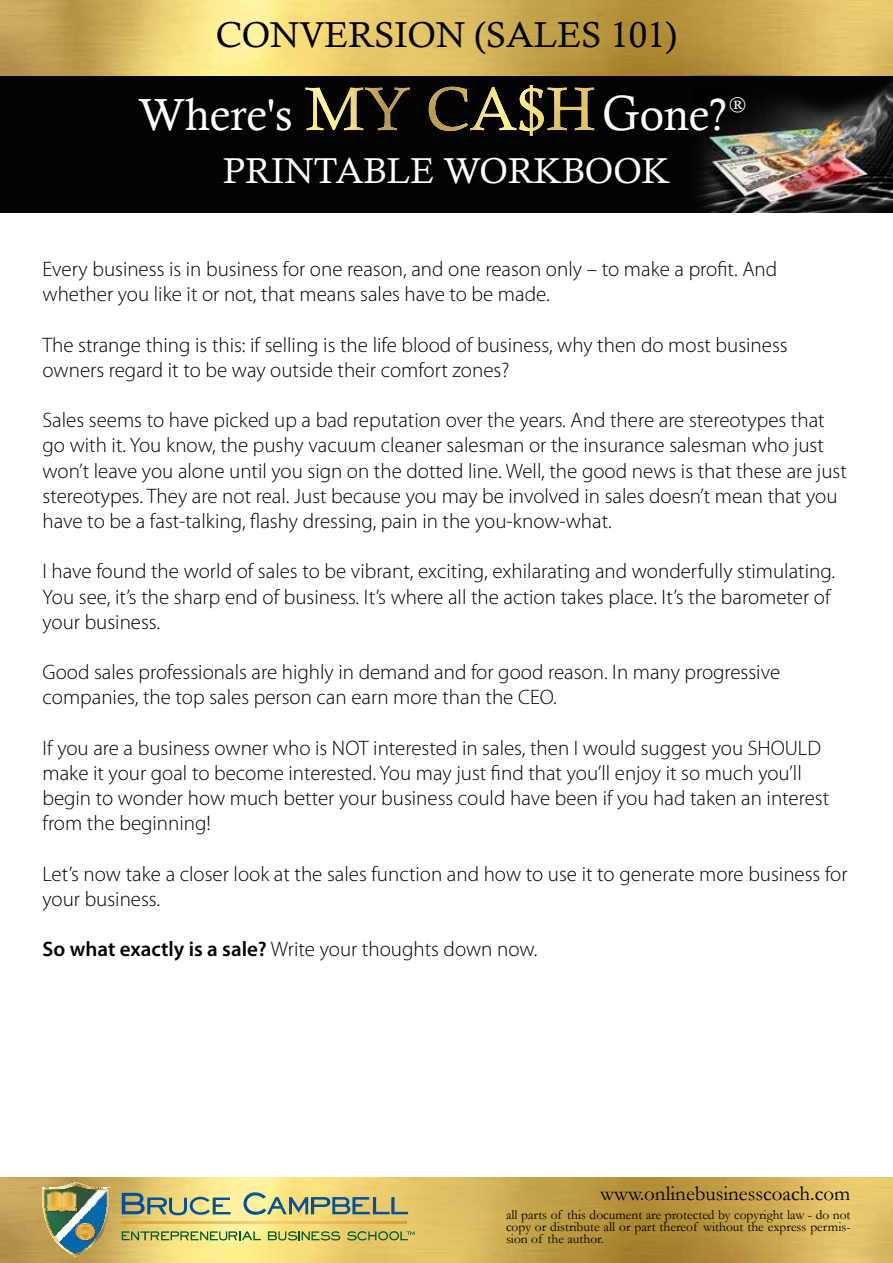
<style>
.page{position:relative;width:893px;height:1263px;background:#fff}
.page>*{position:absolute;margin:0;border:0;box-sizing:border-box;transform-origin:0 0}
.t1{font:45px "Calisto";color:#fff}
.t2{font:36px "Calisto";color:#000}
.t3{font:36px "Calisto";color:#fff}
.t4{font:300 21px/25.2px "Myriad Pro";color:#000}
.t5{font:21px "Garamond";color:#000}
.t6{font:18px "Georgia";color:#fff}
.t7{font:13.5px/12px "Garamond";color:#000;text-align:justify}
.s1{font-size:49.5px}
.s2{font-weight:600}
</style>
<div class="page">
<img style="left:0;top:0;width:893px;height:77px">
<div style="left:0;top:77px;width:893px;height:136px;background:#030303"></div>
<img style="left:693px;top:75px;width:200px;height:138px">
<svg style="left:305px;top:87px;width:289px;height:44px"></svg>
<img style="left:429px;top:85px;width:156px;height:51px">
<img style="left:0;top:1178px;width:893px;height:85px">
<svg style="left:62px;top:1247px;width:28px;height:10px"></svg>
<img style="left:43px;top:1189px;width:66px;height:58px">
<img style="left:51px;top:1188px;width:50px;height:1px">
<img style="left:60px;top:1186px;width:32px;height:2px">
<svg style="left:62px;top:1182px;width:28px;height:5px"></svg>
<svg style="left:122px;top:1222px;width:285px;height:1px"></svg>
<svg style="left:122px;top:1193px;width:109px;height:22px;background:#9fab88"></svg>
<svg style="left:243px;top:1192px;width:165px;height:23px;background:#aeb385"></svg>
<svg style="left:122px;top:1231px;width:139px;height:9px"></svg>
<svg style="left:347px;top:1231px;width:67px;height:9px"></svg>
<svg style="left:268px;top:1231px;width:72px;height:9px"></svg>
<h2 class="t2" style="left:216px;top:14px;width:463px">CONVERSION (SALES 101)</h2>
<h1 class="t1" style="left:138px;top:88px;width:156px">Where's</h1>
<h1 class="t1" style="left:603px;top:88px;width:126px"><span class="s1">G</span>one?</h1>
<p class="t6" style="left:729px;top:91px;width:18px">®</p>
<h2 class="t3" style="left:223px;top:150px;width:448px">PRINTABLE WORKBOOK</h2>
<p class="t4" style="left:43px;top:257px;width:736px">Every business is in business for one reason, and one reason only – to make a profit. And whether you like it or not, that means sales have to be made.</p>
<p class="t4" style="left:43px;top:332px;width:747px">The strange thing is this: if selling is the life blood of business, why then do most business owners regard it to be way outside their comfort zones?</p>
<p class="t4" style="left:43px;top:408px;width:806px">Sales seems to have picked up a bad reputation over the years. And there are stereotypes that go with it. You know, the pushy vacuum cleaner salesman or the insurance salesman who just won’t leave you alone until you sign on the dotted line. Well, the good news is that these are just stereotypes. They are not real. Just because you may be involved in sales doesn’t mean that you have to be a fast-talking, flashy dressing, pain in the you-know-what.</p>
<p class="t4" style="left:43px;top:559px;width:794px">I have found the world of sales to be vibrant, exciting, exhilarating and wonderfully stimulating.<br>You see, it’s the sharp end of business. It’s where all the action takes place. It’s the barometer of your business.</p>
<p class="t4" style="left:43px;top:660px;width:739px">Good sales professionals are highly in demand and for good reason. In many progressive companies, the top sales person can earn more than the CEO.</p>
<p class="t4" style="left:43px;top:735px;width:788px">If you are a business owner who is NOT interested in sales, then I would suggest you SHOULD make it your goal to become interested. You may just find that you’ll enjoy it so much you’ll begin to wonder how much better your business could have been if you had taken an interest from the beginning!</p>
<p class="t4" style="left:43px;top:861px;width:807px">Let’s now take a closer look at the sales function and how to use it to generate more business for your business.</p>
<p class="t4" style="left:43px;top:937px;width:497px"><span class="s2">So what exactly is a sale?</span> Write your thoughts down now.</p>
<p class="t5" style="left:600px;top:1181px;width:252px">www.onlinebusinesscoach.com</p>
<p class="t7" style="left:506px;top:1208px;width:346px">all parts of this document are protected by copyright law - do not copy or distribute all or part thereof without the express permis&shy;sion of the author.</p>
</div>
